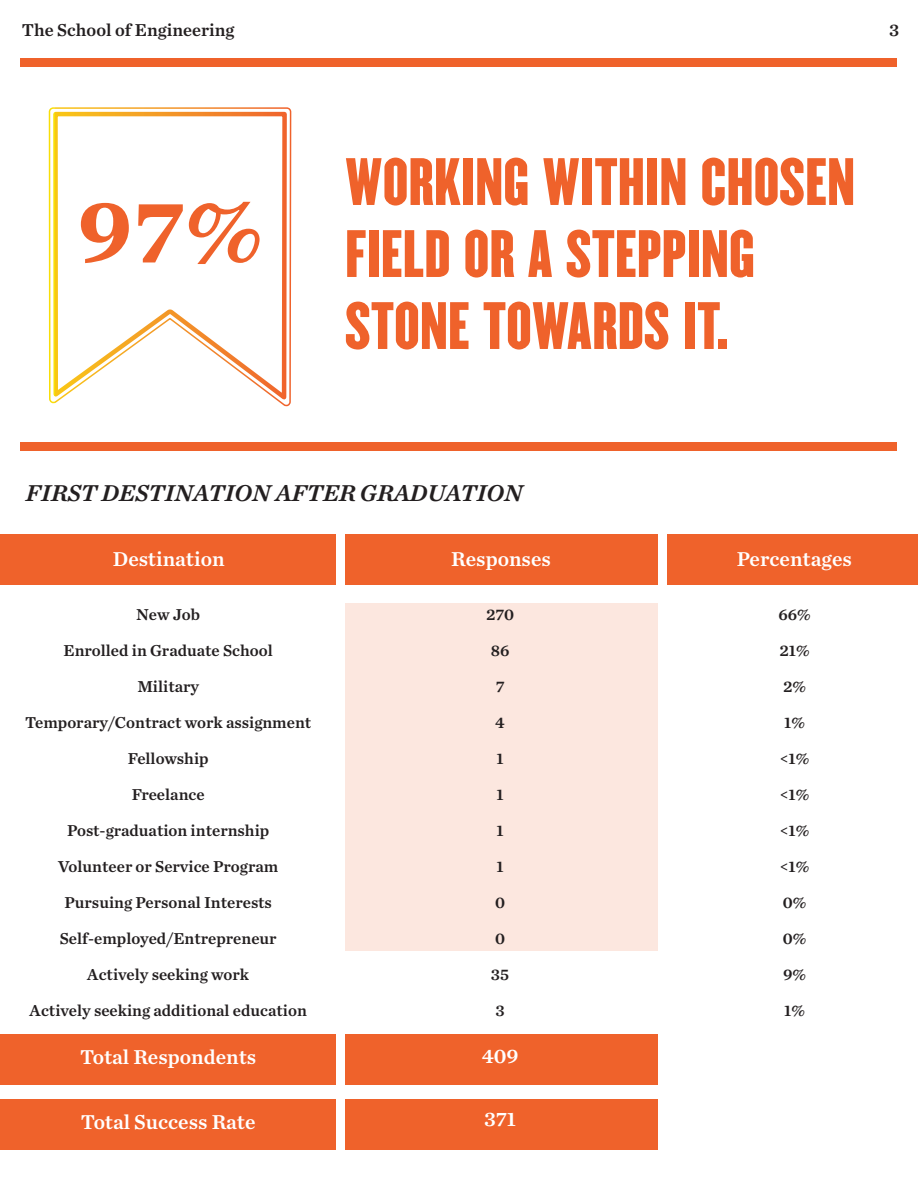
<style>
.page{position:relative;width:918px;height:1188px;background:#fff}
.page>*{position:absolute;margin:0;border:0;box-sizing:border-box;transform-origin:0 0}
.t1{font:700 91.5px "Chronicle Text G2";color:#ef622b}
.t2{font:58.5px/72px "Champion Liteweight";color:#ef622b}
.t3{font:italic 24px "Chronicle Text G2 Semi";color:#231f20}
.t4{font:21px "Chronicle Text G2 Semi";color:#fff}
.t5{font:18px "Chronicle Text G2 Semi";color:#231f20}
.t6{font:16.5px "Chronicle Text G2 Semi";color:#231f20}
</style>
<div class="page">
<div style="left:342px;top:603px;width:316px;height:348px;background:#fce7df"></div>
<svg style="left:48px;top:107px;width:244px;height:1043px"></svg>
<svg style="left:51px;top:110px;width:238px;height:296px"></svg>
<div style="left:0;top:534px;width:918px;height:51px;background:#ef622b"></div>
<div style="left:0;top:1034px;width:663px;height:51px;background:#ef622b"></div>
<div style="left:0;top:1099px;width:662px;height:50px;background:#ef622b"></div>
<div style="left:336px;top:518px;width:9px;height:670px;background:#fff"></div>
<div style="left:658px;top:518px;width:9px;height:670px;background:#fff"></div>
<div style="left:21px;top:442px;width:876px;height:8px;background:#ef622b"></div>
<div style="left:21px;top:58px;width:876px;height:9px;background:#ef622b"></div>
<p class="t5" style="left:22px;top:16px;width:214px">The School of Engineering</p>
<p class="t5" style="left:889px;top:16px;width:12px">3</p>
<p class="t1" style="left:77px;top:157px;width:188px">97%</p>
<p class="t2" style="left:345px;top:142px;width:512px">WORKING WITHIN CHOSEN<br>FIELD OR A STEPPING<br>STONE TOWARDS IT.</p>
<p class="t3" style="left:26px;top:474px;width:498px">FIRST DESTINATION AFTER GRADUATION</p>
<p class="t4" style="left:113px;top:542px;width:113px">Destination</p>
<p class="t4" style="left:451px;top:542px;width:101px">Responses</p>
<p class="t4" style="left:737px;top:542px;width:117px">Percentages</p>
<p class="t6" style="left:136px;top:602px;width:65px">New Job</p>
<p class="t6" style="left:64px;top:638px;width:211px">Enrolled in Graduate School</p>
<p class="t6" style="left:137px;top:674px;width:63px">Military</p>
<p class="t6" style="left:25px;top:710px;width:288px">Temporary/Contract work assignment</p>
<p class="t6" style="left:128px;top:746px;width:82px">Fellowship</p>
<p class="t6" style="left:132px;top:782px;width:75px">Freelance</p>
<p class="t6" style="left:67px;top:818px;width:204px">Post-graduation internship</p>
<p class="t6" style="left:58px;top:854px;width:222px">Volunteer or Service Program</p>
<p class="t6" style="left:64px;top:890px;width:209px">Pursuing Personal Interests</p>
<p class="t6" style="left:60px;top:926px;width:218px">Self-employed/Entrepreneur</p>
<p class="t6" style="left:87px;top:962px;width:164px">Actively seeking work</p>
<p class="t6" style="left:30px;top:998px;width:279px">Actively seeking additional education</p>
<p class="t4" style="left:80px;top:1041px;width:178px">Total Respondents</p>
<p class="t4" style="left:81px;top:1105px;width:176px">Total Success Rate</p>
<p class="t6" style="left:486px;top:602px;width:30px">270</p>
<p class="t6" style="left:491px;top:638px;width:20px">86</p>
<p class="t6" style="left:496px;top:674px;width:10px">7</p>
<p class="t6" style="left:495px;top:710px;width:11px">4</p>
<p class="t6" style="left:497px;top:746px;width:9px">1</p>
<p class="t6" style="left:497px;top:782px;width:9px">1</p>
<p class="t6" style="left:497px;top:818px;width:9px">1</p>
<p class="t6" style="left:497px;top:854px;width:9px">1</p>
<p class="t6" style="left:495px;top:890px;width:11px">0</p>
<p class="t6" style="left:495px;top:926px;width:11px">0</p>
<p class="t6" style="left:491px;top:962px;width:20px">35</p>
<p class="t6" style="left:495px;top:998px;width:11px">3</p>
<p class="t4" style="left:482px;top:1040px;width:38px">409</p>
<p class="t4" style="left:484px;top:1102px;width:33px">371</p>
<p class="t6" style="left:778px;top:602px;width:34px">66%</p>
<p class="t6" style="left:780px;top:638px;width:32px">21%</p>
<p class="t6" style="left:783px;top:674px;width:25px">2%</p>
<p class="t6" style="left:784px;top:710px;width:22px">1%</p>
<p class="t6" style="left:780px;top:746px;width:31px">&lt;1%</p>
<p class="t6" style="left:780px;top:782px;width:31px">&lt;1%</p>
<p class="t6" style="left:780px;top:818px;width:31px">&lt;1%</p>
<p class="t6" style="left:780px;top:854px;width:31px">&lt;1%</p>
<p class="t6" style="left:783px;top:890px;width:25px">0%</p>
<p class="t6" style="left:783px;top:926px;width:25px">0%</p>
<p class="t6" style="left:783px;top:962px;width:25px">9%</p>
<p class="t6" style="left:784px;top:998px;width:22px">1%</p>
</div>
